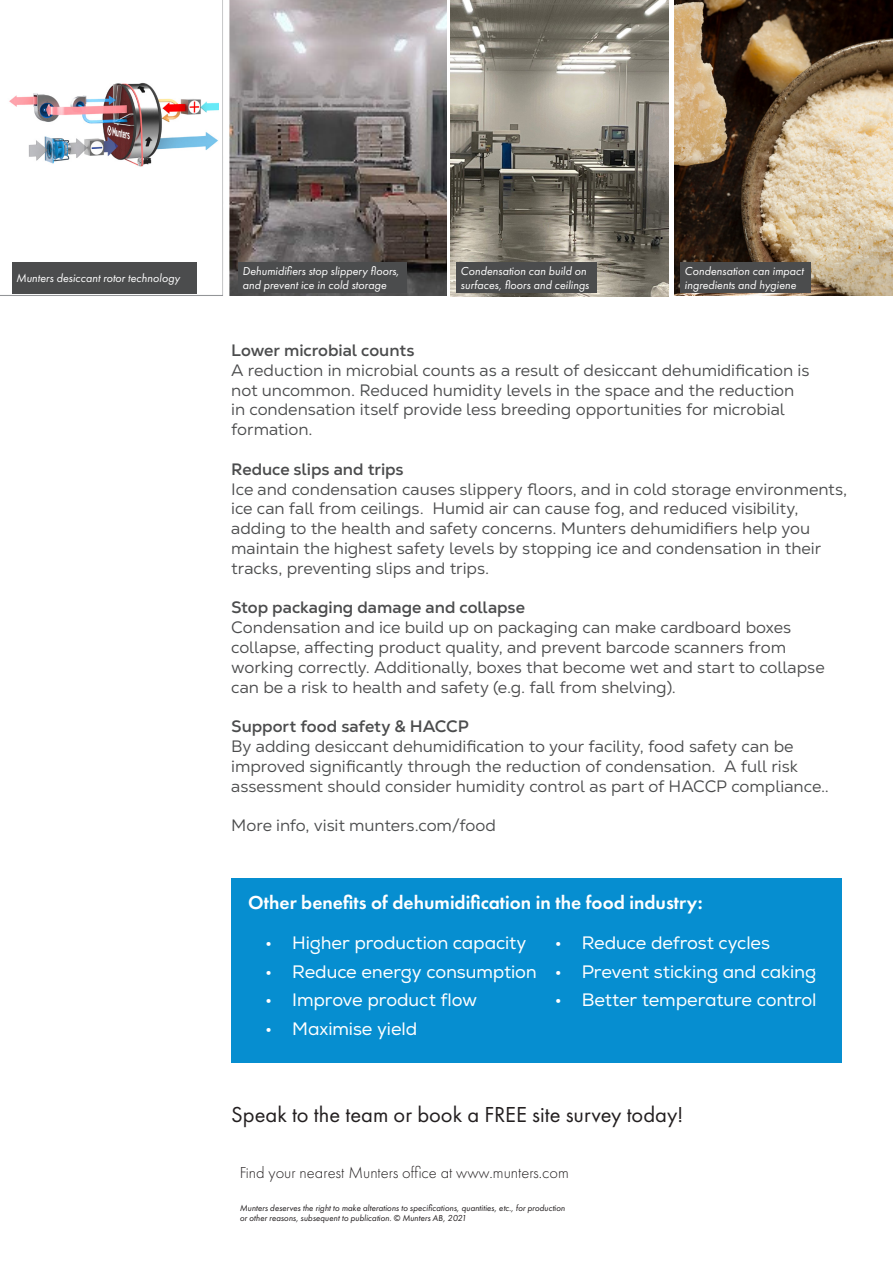
<style>
.page{position:relative;width:893px;height:1263px;background:#fff}
.page>*{position:absolute;margin:0;border:0;box-sizing:border-box;transform-origin:0 0}
.Paragraph_2_-_black{font:22.5px "Futura PT";color:#231f20}
.t1{font:19.5px "Futura PT Demi";color:#fff}
.t2{font:18px "Nexa";letter-spacing:-.005em;color:#fff}
.Paragraph_2_-_black-2{font:16.5px/19.8px "Nexa Text";letter-spacing:-.005em;color:#4b4c4d}
.Paragraph_2_-_black-3{font:700 16.5px "Nexa Text";letter-spacing:-.005em;color:#4b4c4d}
.t3{font:16.5px "Futura PT Light";color:#231f20}
.t4{font:italic 12px/14.4px "Futura PT Book";color:#fff}
.t5{font:italic 9px "Futura PT Book";color:#231f20}
</style>
<div class="page">
<svg style="left:0;top:0;width:223px;height:296px"></svg>
<img style="left:229px;top:0;width:217px;height:296px">
<div style="left:12px;top:262px;width:185px;height:31px;background:#4b4c4d"></div>
<div style="left:231px;top:878px;width:611px;height:184px;background:#068ed0"></div>
<img style="left:675px;top:0;width:218px;height:296px">
<div style="left:680px;top:262px;width:131px;height:31px;background:#4b4c4d"></div>
<div style="left:238px;top:262px;width:169px;height:31px;background:#4b4c4d"></div>
<img style="left:451px;top:0;width:218px;height:296px">
<div style="left:456px;top:262px;width:140px;height:31px;background:#4b4c4d"></div>
<img style="left:6px;top:78px;width:213px;height:93px">
<p class="t4" style="left:16px;top:271px;width:165px">Munters desiccant rotor technology</p>
<p class="t4" style="left:242px;top:263px;width:159px">Dehumidifiers stop slippery floors, and prevent ice in cold storage</p>
<p class="t4" style="left:461px;top:263px;width:130px">Condensation can build on surfaces, floors and ceilings</p>
<p class="t4" style="left:685px;top:263px;width:121px">Condensation can impact ingredients and hygiene</p>
<p class="Paragraph_2_-_black-3" style="left:231px;top:340px;width:185px">Lower microbial counts</p>
<p class="Paragraph_2_-_black-2" style="left:231px;top:360px;width:580px">A reduction in microbial counts as a result of desiccant dehumidification is not uncommon. Reduced humidity levels in the space and the reduction in condensation itself provide less breeding opportunities for microbial formation.</p>
<p class="Paragraph_2_-_black-3" style="left:231px;top:458px;width:174px">Reduce slips and trips</p>
<p class="Paragraph_2_-_black-2" style="left:231px;top:479px;width:618px">Ice and condensation causes slippery floors, and in cold storage environments, ice can fall from ceilings. Humid air can cause fog, and reduced visibility, adding to the health and safety concerns. Munters dehumidifiers help you maintain the highest safety levels by stopping ice and condensation in their tracks, preventing slips and trips.</p>
<p class="Paragraph_2_-_black-3" style="left:231px;top:597px;width:295px">Stop packaging damage and collapse</p>
<p class="Paragraph_2_-_black-2" style="left:231px;top:617px;width:595px">Condensation and ice build up on packaging can make cardboard boxes collapse, affecting product quality, and prevent barcode scanners from working correctly. Additionally, boxes that become wet and start to collapse can be a risk to health and safety (e.g. fall from shelving).</p>
<p class="Paragraph_2_-_black-3" style="left:231px;top:716px;width:239px">Support food safety &amp; HACCP</p>
<p class="Paragraph_2_-_black-2" style="left:231px;top:736px;width:599px">By adding desiccant dehumidification to your facility, food safety can be improved significantly through the reduction of condensation. A full risk assessment should consider humidity control as part of HACCP compliance..</p>
<p class="Paragraph_2_-_black-2" style="left:231px;top:815px;width:266px">More info, visit munters.com/food</p>
<p class="t1" style="left:248px;top:891px;width:456px">Other benefits of dehumidification in the food industry:</p>
<p class="t2" style="left:265px;top:932px;width:263px">• Higher production capacity</p>
<p class="t2" style="left:265px;top:961px;width:273px">• Reduce energy consumption</p>
<p class="t2" style="left:265px;top:989px;width:214px">• Improve product flow</p>
<p class="t2" style="left:265px;top:1018px;width:154px">• Maximise yield</p>
<p class="t2" style="left:555px;top:932px;width:217px">• Reduce defrost cycles</p>
<p class="t2" style="left:555px;top:961px;width:263px">• Prevent sticking and caking</p>
<p class="t2" style="left:555px;top:989px;width:263px">• Better temperature control</p>
<p class="Paragraph_2_-_black" style="left:231px;top:1101px;width:454px">Speak to the team or book a FREE site survey today!</p>
<p class="t3" style="left:240px;top:1163px;width:331px">Find your nearest Munters office at www.munters.com</p>
<p class="t5" style="left:240px;top:1202px;width:327px">Munters deserves the right to make alterations to specifications, quantities, etc., for production</p>
<p class="t5" style="left:240px;top:1213px;width:228px">or other reasons, subsequent to publication. © Munters AB, 2021</p>
</div>
